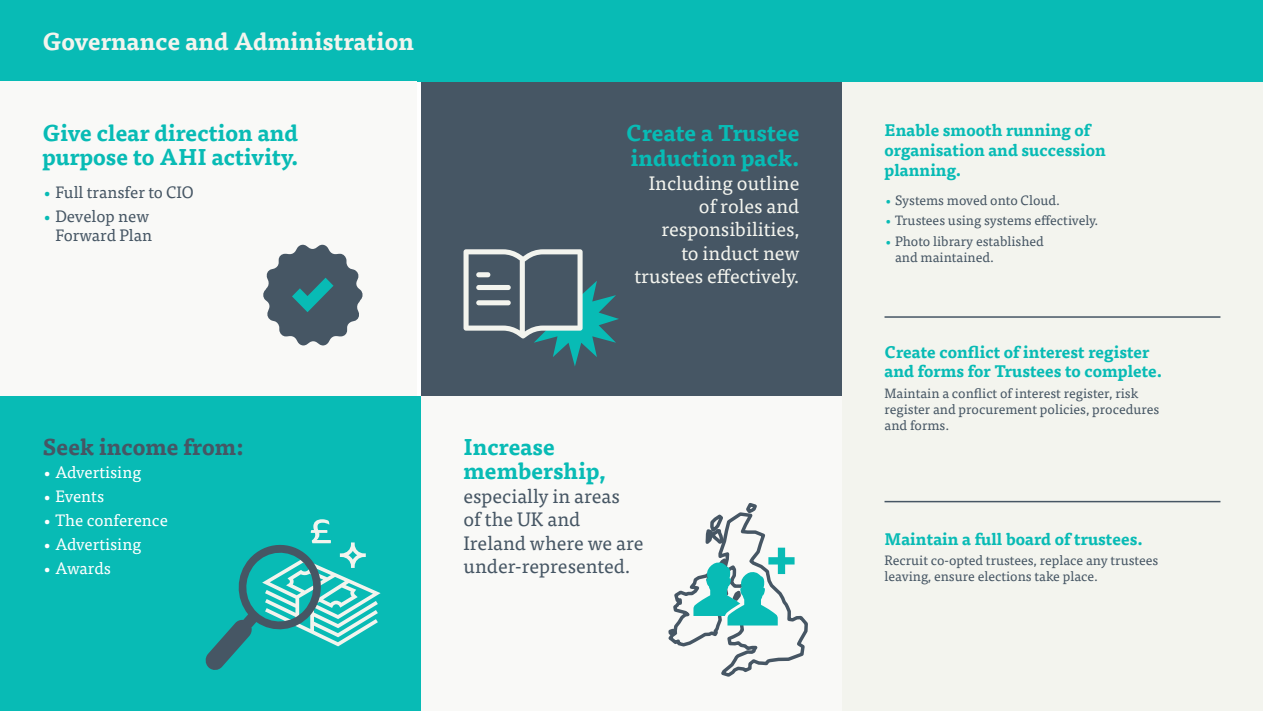
<style>
.page{position:relative;width:1263px;height:711px;background:#fff}
.page>*{position:absolute;margin:0;border:0;box-sizing:border-box;transform-origin:0 0}
.t1{font:700 24px "Tisa Pro";color:#f3f4ee}
.t2{font:700 22.5px/24px "Tisa Pro";color:#08bbb5}
.t3{font:700 22.5px "Tisa Pro";color:#465664}
.t4{font:19.5px/23.4px "Tisa Pro";color:#f3f4ee;text-align:right}
.t5{font:19.5px/23.4px "Tisa Pro";color:#465664}
.t6{font:700 16.5px/19.8px "Tisa Pro";color:#08bbb5}
.t7{font:16.5px "Tisa Pro";color:#fff}
.t8{font:16.5px/19.8px "Tisa Pro";color:#465664;text-align:right}
.t9{font:13.5px/16.2px "Tisa Pro";color:#465664}
.s1{color:#08bbb5}
</style>
<div class="page">
<div style="left:421px;top:82px;width:421px;height:314px;background:#465664"></div>
<div style="left:842px;top:82px;width:421px;height:628px;background:#f3f4ee"></div>
<div style="left:0;top:0;width:1263px;height:82px;background:#08bbb5"></div>
<div style="left:0;top:396px;width:421px;height:314px;background:#08bbb5"></div>
<div style="left:0;top:82px;width:416px;height:314px;background:#f9f9f7"></div>
<div style="left:421px;top:396px;width:421px;height:314px;background:#f9f9f7"></div>
<svg style="left:205px;top:519px;width:176px;height:151px"></svg>
<svg style="left:668px;top:503px;width:140px;height:174px"></svg>
<svg style="left:463px;top:249px;width:156px;height:117px"></svg>
<div style="left:476px;top:272px;width:14px;height:5px;background:#f3f4ee;border-radius:3px"></div>
<div style="left:476px;top:285px;width:35px;height:5px;background:#f3f4ee;border-radius:3px"></div>
<div style="left:476px;top:300px;width:35px;height:5px;background:#f3f4ee;border-radius:3px"></div>
<hr style="left:884px;top:316px;width:336px;height:1px;background:#465664">
<hr style="left:884px;top:500px;width:336px;height:2px;background:#465664">
<svg style="left:263px;top:244px;width:100px;height:101px"></svg>
<h1 class="t1" style="left:43px;top:22px;width:373px">Governance and Administration</h1>
<h2 class="t2" style="left:43px;top:119px;width:258px">Give clear direction and purpose to AHI activity.</h2>
<p class="t8" style="left:43px;top:181px;width:153px"><span class="s1">•</span> Full transfer to CIO</p>
<p class="t8" style="left:43px;top:205px;width:111px"><span class="s1">•</span> Develop new<br>Forward Plan</p>
<h2 class="t2" style="left:626px;top:118px;width:175px;line-height:25.5px">Create a Trustee induction pack.</h2>
<h3 class="t4" style="left:634px;top:170px;width:167px">Including outline of roles and responsibilities,<br>to induct new trustees effectively.</h3>
<h2 class="t3" style="left:43px;top:428px;width:203px">Seek income from:</h2>
<p class="t7" style="left:43px;top:460px;width:100px">• Advertising</p>
<p class="t7" style="left:43px;top:484px;width:63px">• Events</p>
<p class="t7" style="left:43px;top:508px;width:127px">• The conference</p>
<p class="t7" style="left:43px;top:532px;width:100px">• Advertising</p>
<p class="t7" style="left:43px;top:556px;width:70px">• Awards</p>
<h2 class="t2" style="left:463px;top:433px;width:143px">Increase membership,</h2>
<h3 class="t5" style="left:463px;top:482px;width:181px">especially in areas<br>of the UK and<br>Ireland where we are under-represented.</h3>
<p class="t6" style="left:884px;top:119px;width:223px">Enable smooth running of organisation and succession planning.</p>
<p class="t9" style="left:884px;top:191px;width:177px"><span class="s1">•</span> Systems moved onto Cloud.</p>
<p class="t9" style="left:884px;top:211px;width:215px"><span class="s1">•</span> Trustees using systems effectively.</p>
<p class="t9" style="left:895px;top:232px;width:150px;text-indent:-11px"><span class="s1">•</span> Photo library established and maintained.</p>
<p class="t6" style="left:884px;top:340px;width:279px">Create conflict of interest register and forms for Trustees to complete.</p>
<p class="t9" style="left:884px;top:384px;width:276px">Maintain a conflict of interest register, risk register and procurement policies, procedures and forms.</p>
<p class="t6" style="left:884px;top:527px;width:260px">Maintain a full board of trustees.</p>
<p class="t9" style="left:884px;top:551px;width:275px">Recruit co-opted trustees, replace any trustees leaving, ensure elections take place.</p>
</div>
